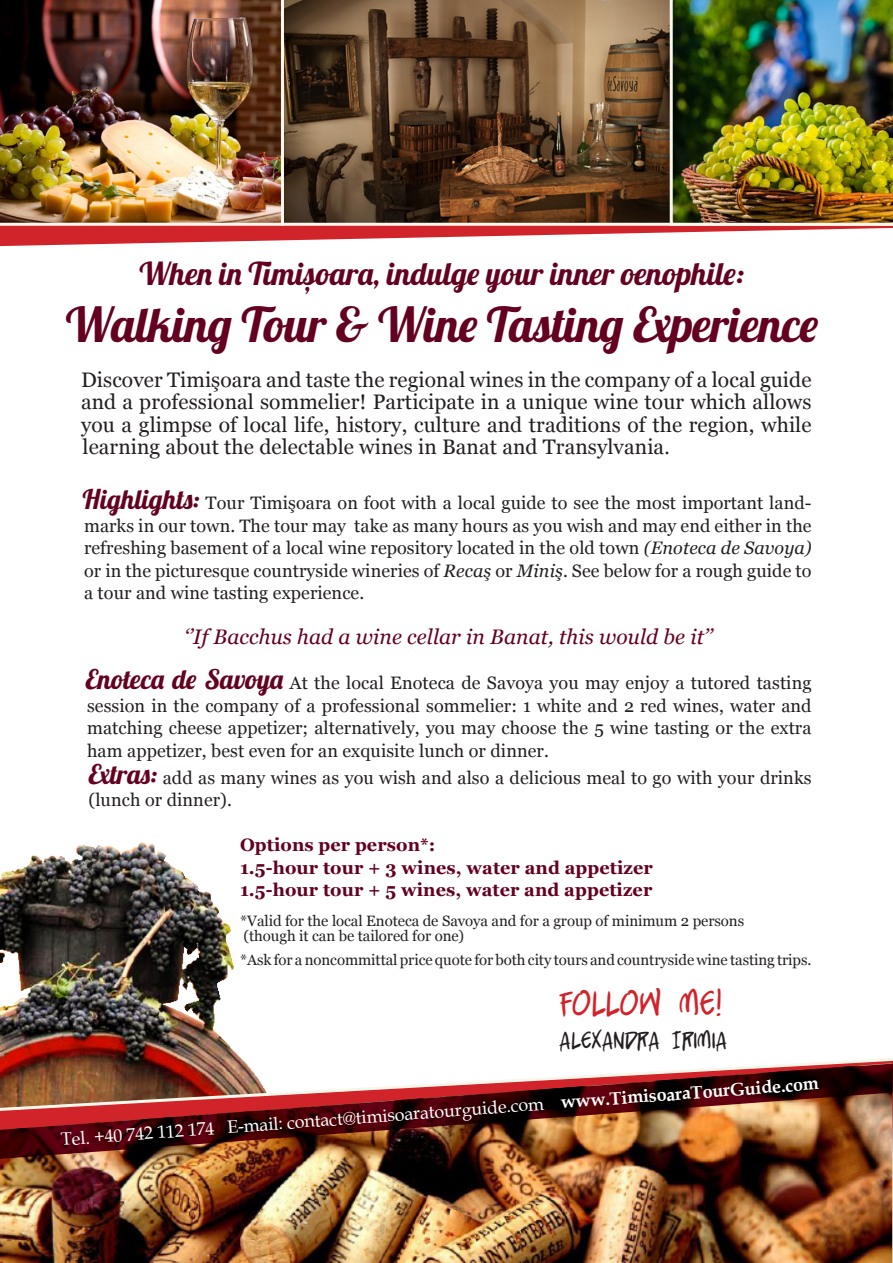
<style>
.page{position:relative;width:893px;height:1263px;background:#fff}
.page>*{position:absolute;margin:0;border:0;box-sizing:border-box;transform-origin:0 0}
.t1{font:48px "Lobster 1.4";letter-spacing:-.01em;color:#640020}
.t2{font:39px "Straight Jacket BB";color:#d1232a}
.t3{font:31.5px "Lobster 1.4";color:#640020}
.t4{font:27px "Straight Jacket BB";color:#231f20}
.t5{font:27px "Lobster 1.4";color:#640020}
.t6{font:21px/22.5px "Georgia";letter-spacing:.005em;color:#231f20;text-align:justify}
.t7{font:italic 21px "Georgia";letter-spacing:.005em;color:#640020}
.t8{font:18px/22.5px "Georgia";letter-spacing:.005em;color:#231f20;text-align:justify}
.t9{font:700 18px "Georgia";letter-spacing:.005em;color:#640020}
.t10{font:18px "Book Antiqua";color:#fff}
.t11{font:15px "Georgia";letter-spacing:-.005em;color:#231f20}
.s1{font-size:19.5px}
.s2{font-family:"Lobster 1.4";font-size:27px;color:#640020}
.s3{font-style:italic}
.s4{font-weight:700}
</style>
<div class="page">
<img style="left:0;top:841px;width:239px;height:215px">
<svg style="left:0;top:226px;width:893px;height:20px;fill:#d1232a"></svg>
<img style="left:0;top:1056px;width:893px;height:207px">
<img style="left:0;top:1159px;width:892px;height:104px">
<svg style="left:284px;top:0;width:386px;height:226px;background:#664a31"></svg>
<img style="left:670px;top:0;width:223px;height:226px">
<img style="left:0;top:0;width:284px;height:226px">
<img style="left:0;top:1063px;width:893px;height:96px">
<p class="t3" style="left:140px;top:253px;width:606px">When in Timisoara, indulge your inner oenophile:</p>
<p class="t1" style="left:66px;top:294px;width:754px">Walking Tour &amp; Wine Tasting Experience</p>
<p class="t5" style="left:305px;top:263px;width:7px">,</p>
<p class="t6" style="left:81px;top:369px;width:732px">Discover Timişoara and taste the regional wines in the company of a local guide and a professional sommelier! Participate in a unique wine tour which allows you a glimpse of local life, history, culture and traditions of the region, while learning about the delectable wines in Banat and Transylvania<span class="s1">.</span></p>
<p class="t8" style="left:83px;top:492px;width:731px"><span class="s2">Highlights:</span> Tour Timişoara on foot with a local guide to see the most important land&shy;marks in our town. The tour may take as many hours as you wish and may end either in the refreshing basement of a local wine repository located in the old town <span class="s3">(Enoteca de Savoya) </span>or in the picturesque countryside wineries of <span class="s3">Recaş</span> or <span class="s3">Miniş</span>. See below for a rough guide to a tour and wine tasting experience.</p>
<p class="t7" style="left:185px;top:624px;width:529px">‘’If Bacchus had a wine cellar in Banat, this would be it’’</p>
<p class="t8" style="left:86px;top:672px;width:727px"><span class="s2">Enoteca de Savoya</span> At the local Enoteca de Savoya you may enjoy a tutored tasting session in the company of a professional sommelier: 1 white and 2 red wines, water and matching cheese appetizer; alternatively, you may choose the 5 wine tasting or the extra ham appetizer, best even for an exquisite lunch or dinner.</p>
<p class="t8" style="left:89px;top:767px;width:724px"><span class="s2">Extras:</span> add as many wines as you wish and also a delicious meal to go with your drinks (lunch or dinner).</p>
<p class="t9" style="left:240px;top:833px;width:197px">Options per person*:</p>
<p class="t9" style="left:240px;top:856px;width:414px">1.5-hour tour + 3 wines, water and appetizer</p>
<p class="t9" style="left:240px;top:878px;width:414px">1.5-hour tour + 5 wines, water and appetizer</p>
<p class="t11" style="left:240px;top:912px;width:506px">*Valid for the local Enoteca de Savoya and for a group of minimum 2 persons</p>
<p class="t11" style="left:244px;top:927px;width:222px">(though it can be tailored for one)</p>
<p class="t11" style="left:240px;top:951px;width:573px">*Ask for a noncommittal price quote for both city tours and countryside wine tasting trips.</p>
<p class="t2" style="left:559px;top:986px;width:165px">FOLLOW ME!</p>
<p class="t4" style="left:559px;top:1028px;width:169px">ALEXANDRA IRIMIA</p>
<p class="t10" style="left:60px;top:1126px;width:761px;rotate:-4deg">Tel. +40 742 112 174 E-mail: contact@timisoaratourguide.com <span class="s4">www.TimisoaraTourGuide.com</span></p>
</div>
